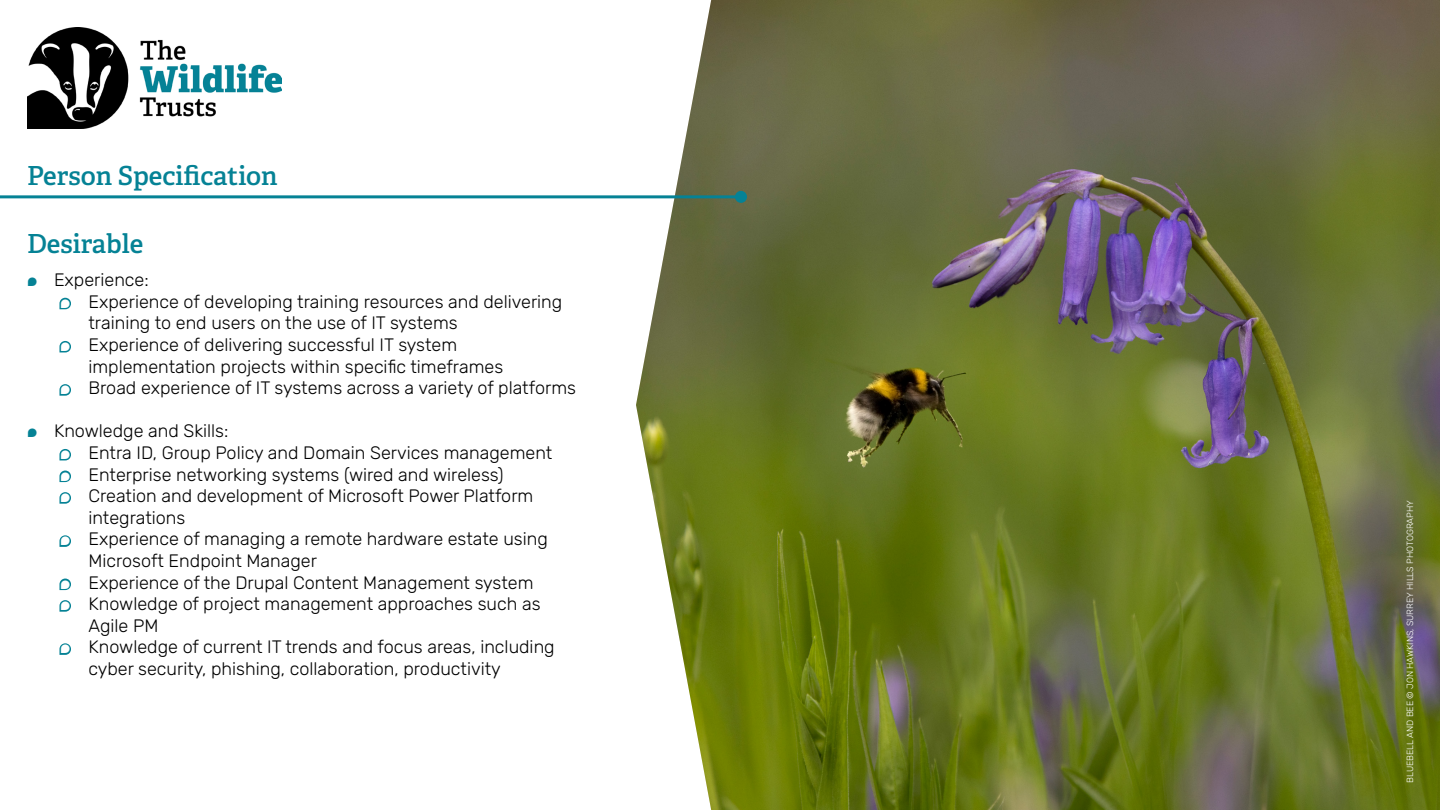
<style>
.page{position:relative;width:1440px;height:810px;background:#fff}
.page>*{position:absolute;margin:0;border:0;box-sizing:border-box;transform-origin:0 0}
.Page_title{font:600 26.25px "Adelle";color:#058295}
.t1{font:300 18px/21.6px "Rubik";color:#000}
.Page_title-2{font:300 9px "Rubik";color:#fff}
.s1{color:#058295}
</style>
<div class="page">
<img style="left:636px;top:0;width:804px;height:810px">
<img style="left:27px;top:27px;width:254px;height:101px">
<hr style="left:0;top:195px;width:741px;height:3px;background:#058295">
<div style="left:735px;top:191px;width:12px;height:12px;background:#058295;border-radius:50%"></div>
<p class="Page_title" style="left:27px;top:156px;width:252px">Person Specification</p>
<p class="Page_title" style="left:27px;top:224px;width:118px">Desirable</p>
<p class="t1" style="left:27px;top:270px;width:123px"><span class="s1">•</span> Experience:</p>
<p class="t1" style="left:88px;top:291px;width:475px;text-indent:-28px"><span class="s1">•</span> Experience of developing training resources and delivering training to end users on the use of IT systems</p>
<p class="t1" style="left:88px;top:334px;width:416px;text-indent:-28px"><span class="s1">•</span> Experience of delivering successful IT system implementation projects within specific timeframes</p>
<p class="t1" style="left:60px;top:378px;width:518px"><span class="s1">•</span> Broad experience of IT systems across a variety of platforms</p>
<p class="t1" style="left:27px;top:421px;width:203px"><span class="s1">•</span> Knowledge and Skills:</p>
<p class="t1" style="left:60px;top:442px;width:494px"><span class="s1">•</span> Entra ID, Group Policy and Domain Services management</p>
<p class="t1" style="left:60px;top:464px;width:445px"><span class="s1">•</span> Enterprise networking systems (wired and wireless)</p>
<p class="t1" style="left:88px;top:486px;width:446px;text-indent:-28px"><span class="s1">•</span> Creation and development of Microsoft Power Platform integrations</p>
<p class="t1" style="left:88px;top:529px;width:461px;text-indent:-28px"><span class="s1">•</span> Experience of managing a remote hardware estate using<br>Microsoft Endpoint Manager</p>
<p class="t1" style="left:60px;top:572px;width:475px"><span class="s1">•</span> Experience of the Drupal Content Management system</p>
<p class="t1" style="left:88px;top:594px;width:454px;text-indent:-28px"><span class="s1">•</span> Knowledge of project management approaches such as<br>Agile PM</p>
<p class="t1" style="left:88px;top:637px;width:468px;text-indent:-28px"><span class="s1">•</span> Knowledge of current IT trends and focus areas, including cyber security, phishing, collaboration, productivity</p>
<p class="Page_title-2" style="left:1405px;top:783px;width:284px;rotate:-90deg">BLUEBELL AND BEE © JON HAWKINS, SURREY HILLS PHOTOGRAPHY</p>
</div>
